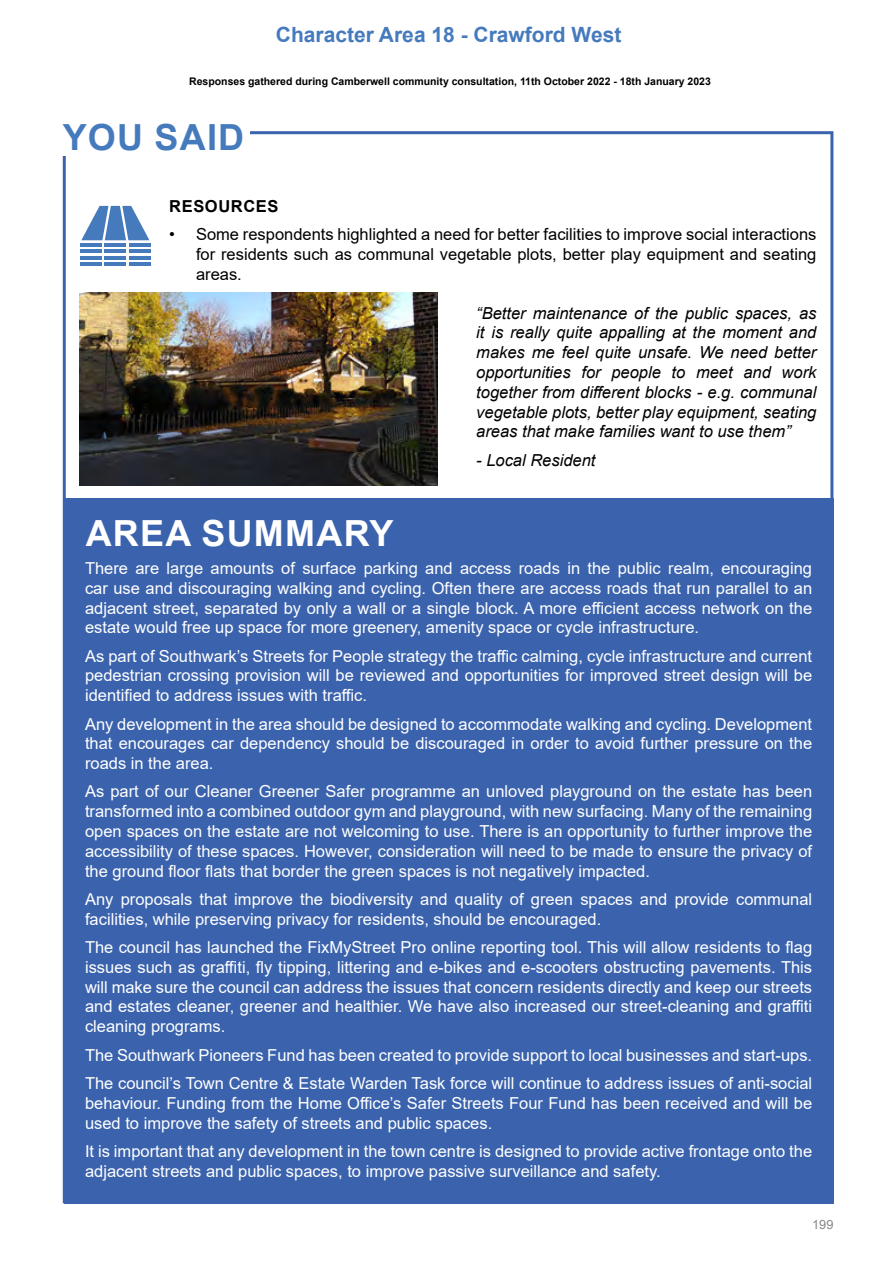
<style>
.page{position:relative;width:893px;height:1263px;background:#fff}
.page>*{position:absolute;margin:0;border:0;box-sizing:border-box;transform-origin:0 0}
.t1{font:700 36px "Arial";letter-spacing:.035em;color:#fff}
.t2{font:700 36px "Arial";letter-spacing:.035em;color:#457abd}
.HEADER_-_Category{font:700 21px "Arial";color:#457abd}
.BODY_-_MAIN_-_AL_-_1{font:16.5px/19.8px "Arial";color:#fff;text-align:justify}
.BODY_-_QUOTE_-_AL{font:italic 16.5px/19.8px "Arial";color:#000;text-align:justify}
.t3{font:16.5px/19.8px "Arial";color:#000;text-align:justify}
.BODY_-_MAIN_-_AL_-_1-2{font:italic 16.5px "Arial";color:#000}
.t4{font:700 16.5px "Arial";letter-spacing:.035em;color:#000}
.t5{font:12.75px "Arial";color:#878787}
.t6{font:700 10.5px "Arial";color:#000}
</style>
<div class="page">
<div style="left:64px;top:498px;width:769px;height:705px;background:#3b63ad"></div>
<img style="left:79px;top:293px;width:359px;height:193px">
<hr style="left:129px;top:249px;width:21px;height:4px;background:#457abd">
<hr style="left:129px;top:262px;width:21px;height:4px;background:#457abd">
<hr style="left:129px;top:256px;width:21px;height:3px;background:#457abd">
<hr style="left:105px;top:249px;width:21px;height:4px;background:#457abd">
<hr style="left:105px;top:256px;width:21px;height:3px;background:#457abd">
<hr style="left:105px;top:262px;width:21px;height:4px;background:#457abd">
<hr style="left:80px;top:262px;width:22px;height:4px;background:#457abd">
<hr style="left:80px;top:256px;width:22px;height:3px;background:#457abd">
<hr style="left:80px;top:249px;width:22px;height:4px;background:#457abd">
<hr style="left:80px;top:243px;width:22px;height:4px;background:#457abd">
<hr style="left:105px;top:243px;width:21px;height:4px;background:#457abd">
<hr style="left:129px;top:243px;width:21px;height:4px;background:#457abd">
<svg style="left:81px;top:206px;width:68px;height:34px"></svg>
<p class="HEADER_-_Category" style="left:276px;top:20px;width:347px">Character Area 18 - Crawford West</p>
<p class="t6" style="left:189px;top:74px;width:523px">Responses gathered during Camberwell community consultation, 11th October 2022 - 18th January 2023</p>
<h1 class="t2" style="left:63px;top:112px;width:183px">YOU SAID</h1>
<p class="t4" style="left:169px;top:195px;width:111px">RESOURCES</p>
<p class="t3" style="left:196px;top:224px;width:622px;text-indent:-27px">• Some respondents highlighted a need for better facilities to improve social interactions for residents such as communal vegetable plots, better play equipment and seating areas.</p>
<p class="BODY_-_QUOTE_-_AL" style="left:476px;top:303px;width:342px">“Better maintenance of the public spaces, as it is really quite appalling at the moment and makes me feel quite unsafe. We need better opportunities for people to meet and work together from different blocks - e.g. communal vegetable plots, better play equipment, seating areas that make families want to use them”</p>
<p class="BODY_-_MAIN_-_AL_-_1-2" style="left:476px;top:449px;width:121px">- Local Resident</p>
<p class="t1" style="left:86px;top:508px;width:309px">AREA SUMMARY</p>
<p class="BODY_-_MAIN_-_AL_-_1" style="left:85px;top:558px;width:729px">There are large amounts of surface parking and access roads in the public realm, encouraging car use and discouraging walking and cycling. Often there are access roads that run parallel to an adjacent street, separated by only a wall or a single block. A more efficient access network on the estate would free up space for more greenery, amenity space or cycle infrastructure.</p>
<p class="BODY_-_MAIN_-_AL_-_1" style="left:85px;top:646px;width:729px">As part of Southwark’s Streets for People strategy the traffic calming, cycle infrastructure and current pedestrian crossing provision will be reviewed and opportunities for improved street design will be identified to address issues with traffic.</p>
<p class="BODY_-_MAIN_-_AL_-_1" style="left:85px;top:714px;width:729px">Any development in the area should be designed to accommodate walking and cycling. Development that encourages car dependency should be discouraged in order to avoid further pressure on the roads in the area.</p>
<p class="BODY_-_MAIN_-_AL_-_1" style="left:85px;top:782px;width:729px">As part of our Cleaner Greener Safer programme an unloved playground on the estate has been transformed into a combined outdoor gym and playground, with new surfacing. Many of the remaining open spaces on the estate are not welcoming to use. There is an opportunity to further improve the accessibility of these spaces. However, consideration will need to be made to ensure the privacy of the ground floor flats that border the green spaces is not negatively impacted.</p>
<p class="BODY_-_MAIN_-_AL_-_1" style="left:85px;top:889px;width:729px">Any proposals that improve the biodiversity and quality of green spaces and provide communal facilities, while preserving privacy for residents, should be encouraged.</p>
<p class="BODY_-_MAIN_-_AL_-_1" style="left:85px;top:937px;width:729px">The council has launched the FixMyStreet Pro online reporting tool. This will allow residents to flag issues such as graffiti, fly tipping, littering and e-bikes and e-scooters obstructing pavements. This will make sure the council can address the issues that concern residents directly and keep our streets and estates cleaner, greener and healthier. We have also increased our street-cleaning and graffiti cleaning programs.</p>
<p class="BODY_-_MAIN_-_AL_-_1" style="left:85px;top:1045px;width:729px">The Southwark Pioneers Fund has been created to provide support to local businesses and start-ups.</p>
<p class="BODY_-_MAIN_-_AL_-_1" style="left:85px;top:1073px;width:729px">The council’s Town Centre &amp; Estate Warden Task force will continue to address issues of anti-social behaviour. Funding from the Home Office’s Safer Streets Four Fund has been received and will be used to improve the safety of streets and public spaces.</p>
<p class="BODY_-_MAIN_-_AL_-_1" style="left:85px;top:1141px;width:729px">It is important that any development in the town centre is designed to provide active frontage onto the adjacent streets and public spaces, to improve passive surveillance and safety.</p>
<p class="t5" style="left:812px;top:1216px;width:23px">199</p>
</div>
